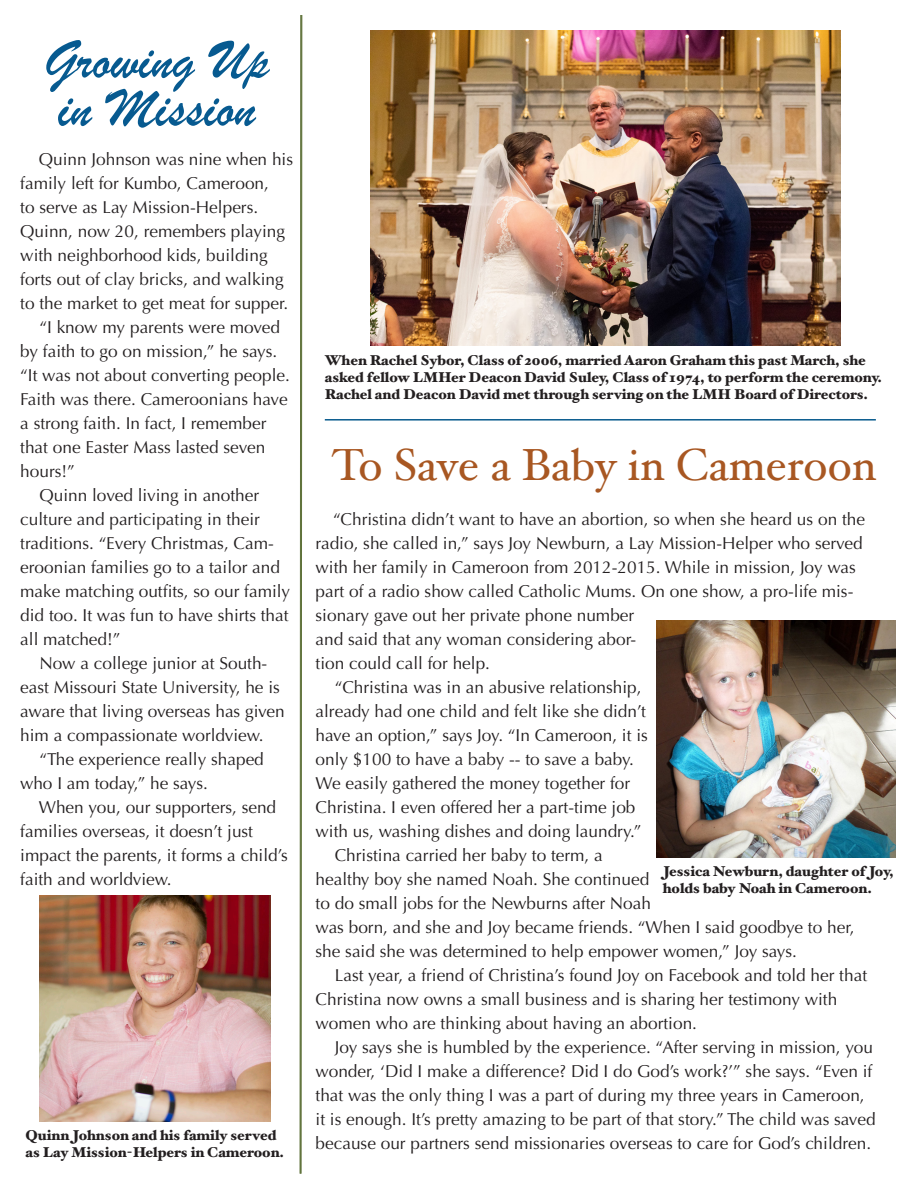
<style>
.page{position:relative;width:918px;height:1188px;background:#fff}
.page>*{position:absolute;margin:0;border:0;box-sizing:border-box;transform-origin:0 0}
.t1{font:57px "Brush Script";color:#075a90}
.t2{font:45px "Hoefler Text";color:#a85722}
.t3{font:17.25px/24px "Optima";color:#231f20}
.t4{font:900 14.25px/17.1px "Hoefler Text";color:#231f20}
</style>
<div class="page">
<svg style="left:300px;top:15px;width:2px;height:1159px;background:#6b7d49"></svg>
<img style="left:40px;top:895px;width:230px;height:226px">
<img style="left:656px;top:620px;width:239px;height:238px">
<img style="left:370px;top:30px;width:470px;height:316px">
<hr style="left:325px;top:419px;width:551px;height:2px;background:#085b8d">
<p class="t1" style="left:44px;top:23px;width:227px">Growing Up</p>
<p class="t1" style="left:58px;top:71px;width:199px">in Mission</p>
<p class="t3" style="left:20px;top:147px;width:274px;text-indent:19px">Quinn Johnson was nine when his family left for Kumbo, Cameroon,<br>to serve as Lay Mission-Helpers.<br>Quinn, now 20, remembers playing with neighborhood kids, building forts out of clay bricks, and walking to the market to get meat for supper.</p>
<p class="t3" style="left:20px;top:315px;width:271px;text-indent:19px">“I know my parents were moved by faith to go on mission,” he says. “It was not about converting people.<br>Faith was there. Cameroonians have a strong faith. In fact, I remember that one Easter Mass lasted seven hours!”</p>
<p class="t3" style="left:20px;top:483px;width:272px;text-indent:19px">Quinn loved living in another culture and participating in their traditions. “Every Christmas, Cam&shy;eroonian families go to a tailor and make matching outfits, so our family did too. It was fun to have shirts that all matched!”</p>
<p class="t3" style="left:20px;top:651px;width:266px;text-indent:19px">Now a college junior at South&shy;east Missouri State University, he is aware that living overseas has given him a compassionate worldview.</p>
<p class="t3" style="left:20px;top:747px;width:245px;text-indent:19px">“The experience really shaped who I am today,” he says.</p>
<p class="t3" style="left:20px;top:795px;width:269px;text-indent:19px">When you, our supporters, send families overseas, it doesn’t just impact the parents, it forms a child’s faith and worldview.</p>
<p class="t4" style="left:26px;top:1126px;width:260px">Quinn Johnson and his family served as Lay Mission-Helpers in Cameroon.</p>
<p class="t4" style="left:325px;top:351px;width:543px">When Rachel Sybor, Class of 2006, married Aaron Graham this past March, she</p>
<p class="t4" style="left:325px;top:368px;width:559px">asked fellow LMHer Deacon David Suley, Class of 1974, to perform the ceremony.<br>Rachel and Deacon David met through serving on the LMH Board of Directors.</p>
<p class="t2" style="left:332px;top:438px;width:546px">To Save a Baby in Cameroon</p>
<p class="t3" style="left:316px;top:507px;width:551px;text-indent:17px">“Christina didn’t want to have an abortion, so when she heard us on the radio, she called in,” says Joy Newburn, a Lay Mission-Helper who served with her family in Cameroon from 2012-2015. While in mission, Joy was part of a radio show called Catholic Mums. On one show, a pro-life mis&shy;sionary gave out her private phone number<br>and said that any woman considering abor-<br>tion could call for help.</p>
<p class="t3" style="left:335px;top:675px;width:308px">“Christina was in an abusive relationship,</p>
<p class="t3" style="left:316px;top:699px;width:334px;text-align:justify">already had one child and felt like she didn’t have an option,” says Joy. “In Cameroon, it is only $100 to have a baby -- to save a baby.</p>
<p class="t3" style="left:316px;top:771px;width:328px">We easily gathered the money together for<br>Christina. I even offered her a part-time job with us, washing dishes and doing laundry.”</p>
<p class="t3" style="left:316px;top:843px;width:541px;text-indent:19px">Christina carried her baby to term, a<br>healthy boy she named Noah. She continued<br>to do small jobs for the Newburns after Noah<br>was born, and she and Joy became friends. “When I said goodbye to her, she said she was determined to help empower women,” Joy says.</p>
<p class="t3" style="left:316px;top:963px;width:553px;text-indent:19px">Last year, a friend of Christina’s found Joy on Facebook and told her that<br>Christina now owns a small business and is sharing her testimony with women who are thinking about having an abortion.</p>
<p class="t3" style="left:316px;top:1035px;width:562px;text-indent:19px">Joy says she is humbled by the experience. “After serving in mission, you wonder, ‘Did I make a difference? Did I do God’s work?’” she says. “Even if that was the only thing I was a part of during my three years in Cameroon, it is enough. It’s pretty amazing to be part of that story.” The child was saved</p>
<p class="t3" style="left:316px;top:1131px;width:557px">because our partners send missionaries overseas to care for God’s children.</p>
<p class="t4" style="left:663px;top:863px;width:232px">Jessica Newburn, daughter of Joy, holds baby Noah in Cameroon.</p>
</div>
